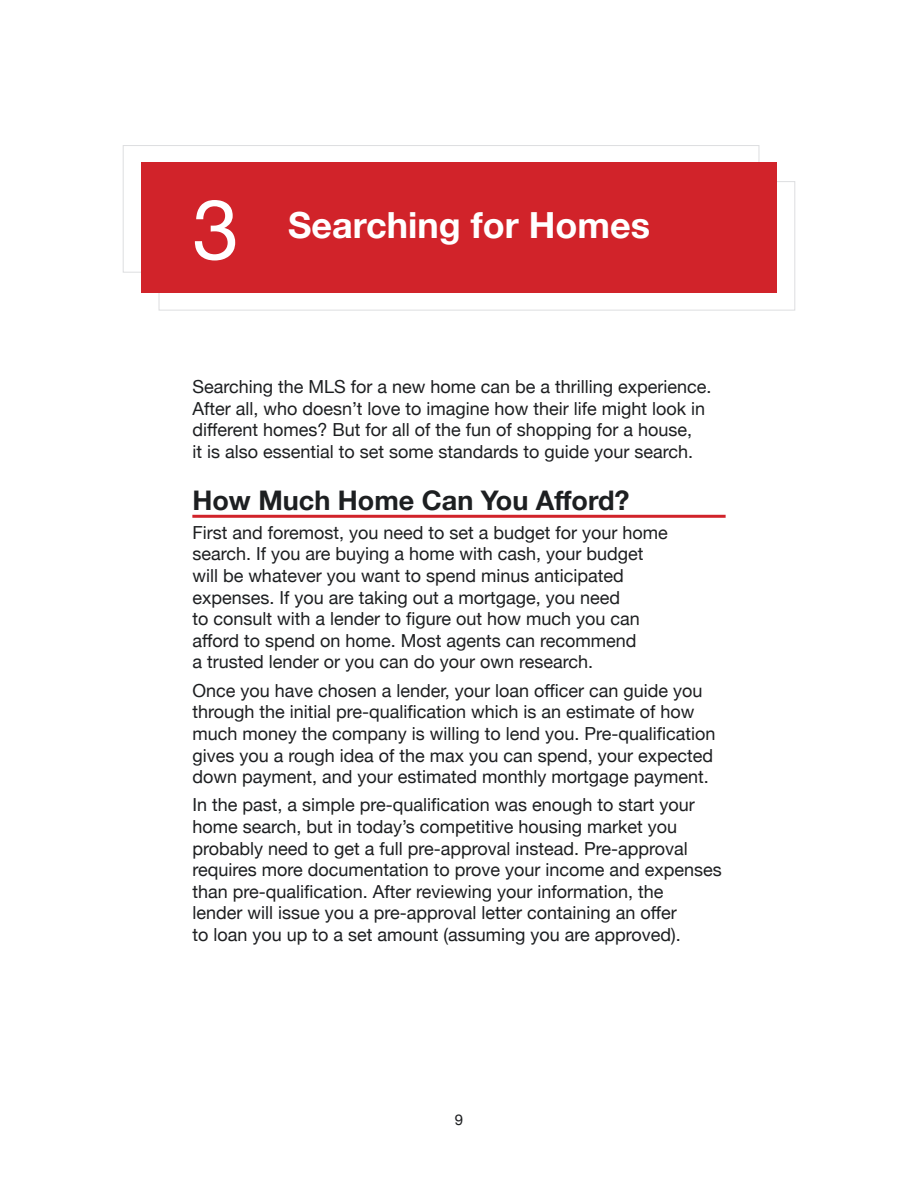
<style>
.page{position:relative;width:918px;height:1188px;background:#fff}
.page>*{position:absolute;margin:0;border:0;box-sizing:border-box;transform-origin:0 0}
.t1{font:84px "Helvetica Neue";color:#fff}
.t2{font:700 36px "Helvetica Neue";color:#fff}
.t3{font:700 27px "Helvetica Neue";color:#1d1f21}
.t4{font:18px/21.6px "Helvetica Neue";color:#1d1f21}
.t5{font:15px "Helvetica Neue";color:#1d1f21}
</style>
<div class="page">
<div style="left:159px;top:181px;width:636px;height:129px;background:#fff;border:1px solid #dddee0"></div>
<div style="left:123px;top:145px;width:636px;height:128px;background:#fff;border:1px solid #dddee0"></div>
<div style="left:141px;top:163px;width:636px;height:130px;background:#d1232a"></div>
<hr style="left:192px;top:515px;width:534px;height:3px;background:#d1232a">
<p class="t1" style="left:192px;top:169px;width:48px">3</p>
<h2 class="t2" style="left:288px;top:197px;width:363px">Searching for Homes</h2>
<p class="t4" style="left:192px;top:377px;width:521px">Searching the MLS for a new home can be a thrilling experience.<br>After all, who doesn’t love to imagine how their life might look in different homes? But for all of the fun of shopping for a house,<br>it is also essential to set some standards to guide your search.</p>
<h3 class="t3" style="left:192px;top:480px;width:439px">How Much Home Can You Afford?</h3>
<p class="t4" style="left:192px;top:523px;width:477px">First and foremost, you need to set a budget for your home search. If you are buying a home with cash, your budget will be whatever you want to spend minus anticipated expenses. If you are taking out a mortgage, you need<br>to consult with a lender to figure out how much you can afford to spend on home. Most agents can recommend<br>a trusted lender or you can do your own research.</p>
<p class="t4" style="left:192px;top:681px;width:525px">Once you have chosen a lender, your loan officer can guide you through the initial pre-qualification which is an estimate of how much money the company is willing to lend you. Pre-qualification gives you a rough idea of the max you can spend, your expected down payment, and your estimated monthly mortgage payment.</p>
<p class="t4" style="left:192px;top:795px;width:531px">In the past, a simple pre-qualification was enough to start your home search, but in today’s competitive housing market you probably need to get a full pre-approval instead. Pre-approval requires more documentation to prove your income and expenses than pre-qualification. After reviewing your information, the<br>lender will issue you a pre-approval letter containing an offer<br>to loan you up to a set amount (assuming you are approved).</p>
<p class="t5" style="left:455px;top:1108px;width:10px">9</p>
</div>
